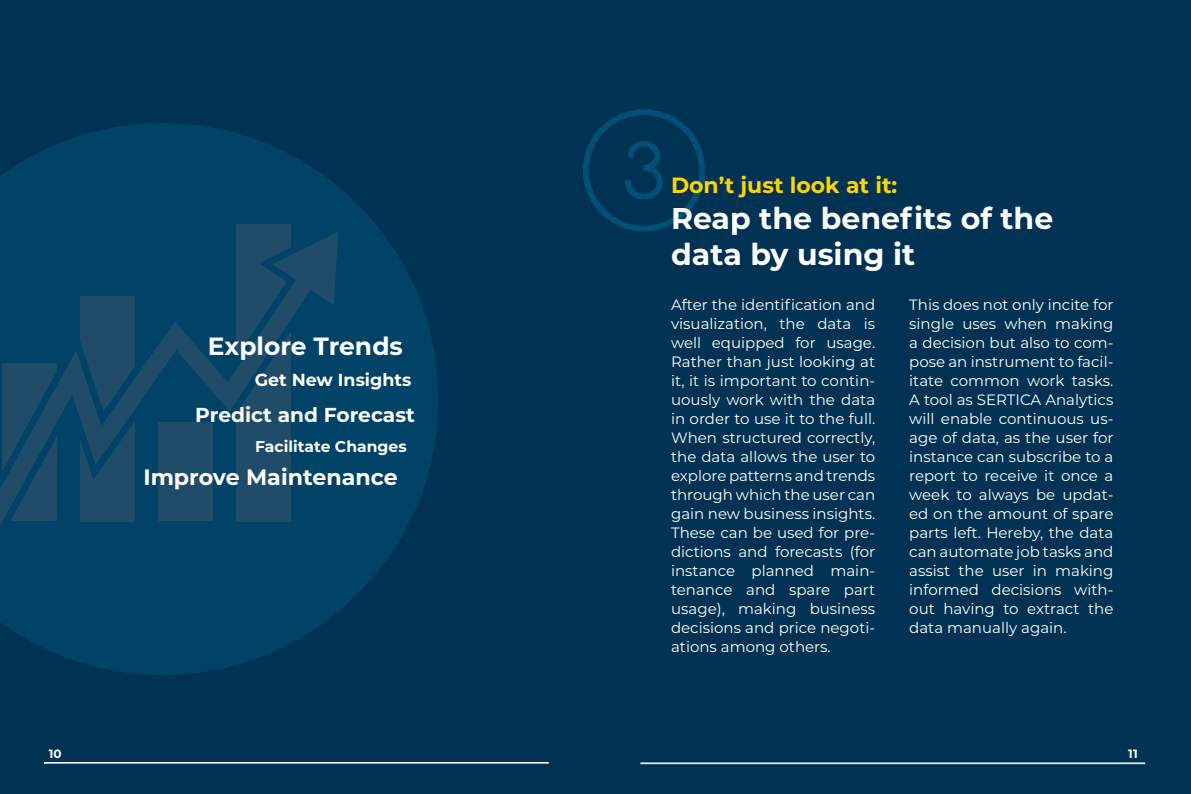
<style>
.page{position:relative;width:1191px;height:794px;background:#003253}
.page>*{position:absolute;margin:0;border:0;box-sizing:border-box;transform-origin:0 0}
.t1{font:700 30px/36px "Montserrat";color:#fff}
.t2{font:700 24.9px "Montserrat";color:#fff}
.t3{font:700 22.2px "Montserrat";color:#fff}
.t4{font:700 22px "Montserrat";color:#ffd500}
.t5{font:700 20.2px "Montserrat";color:#fff}
.t6{font:700 17.4px "Montserrat";color:#fff}
.t7{font:700 15.6px "Montserrat";color:#fff}
.t8{font:15px/19px "Montserrat";color:#fff;text-align:justify}
.t9{font:700 12px "Montserrat";color:#fff}
</style>
<div class="page">
<img style="left:583px;top:109px;width:122px;height:122px">
<hr style="left:44px;top:762px;width:504px;height:1px;background:#fff">
<hr style="left:44px;top:763px;width:504px;height:1px;background:#fff">
<hr style="left:640px;top:763px;width:505px;height:1px;background:#fff">
<svg style="left:0;top:123px;width:438px;height:552px;fill:#004367"></svg>
<svg style="left:0;top:217px;width:351px;height:340px;background:#0c4667"></svg>
<h2 class="t2" style="left:208px;top:328px;width:196px">Explore Trends</h2>
<p class="t6" style="left:255px;top:367px;width:158px">Get New Insights</p>
<h3 class="t5" style="left:195px;top:400px;width:221px">Predict and Forecast</h3>
<p class="t7" style="left:255px;top:435px;width:153px">Facilitate Changes</p>
<h3 class="t3" style="left:143px;top:461px;width:256px">Improve Maintenance</h3>
<h3 class="t4" style="left:671px;top:169px;width:228px">Don’t just look at it:</h3>
<h1 class="t1" style="left:671px;top:198px;width:384px">Reap the benefits of the data by using it</h1>
<p class="t8" style="left:671px;top:294px;width:206px">After the identification and visualization, the data is well equipped for usage.<br>Rather than just looking at it, it is important to contin&shy;uously work with the data in order to use it to the full.<br>When structured correctly, the data allows the user to explore patterns and trends through which the user can gain new business insights.<br>These can be used for pre&shy;dictions and forecasts (for instance planned main&shy;tenance and spare part usage), making business decisions and price negoti&shy;ations among others.</p>
<p class="t8" style="left:909px;top:295px;width:206px">This does not only incite for single uses when making a decision but also to com&shy;pose an instrument to facil&shy;itate common work tasks.<br>A tool as SERTICA Analytics will enable continuous us&shy;age of data, as the user for instance can subscribe to a report to receive it once a week to always be updat&shy;ed on the amount of spare parts left. Hereby, the data can automate job tasks and assist the user in making informed decisions with&shy;out having to extract the data manually again.</p>
<p class="t9" style="left:49px;top:745px;width:14px">10</p>
<p class="t9" style="left:1128px;top:745px;width:11px">11</p>
</div>
